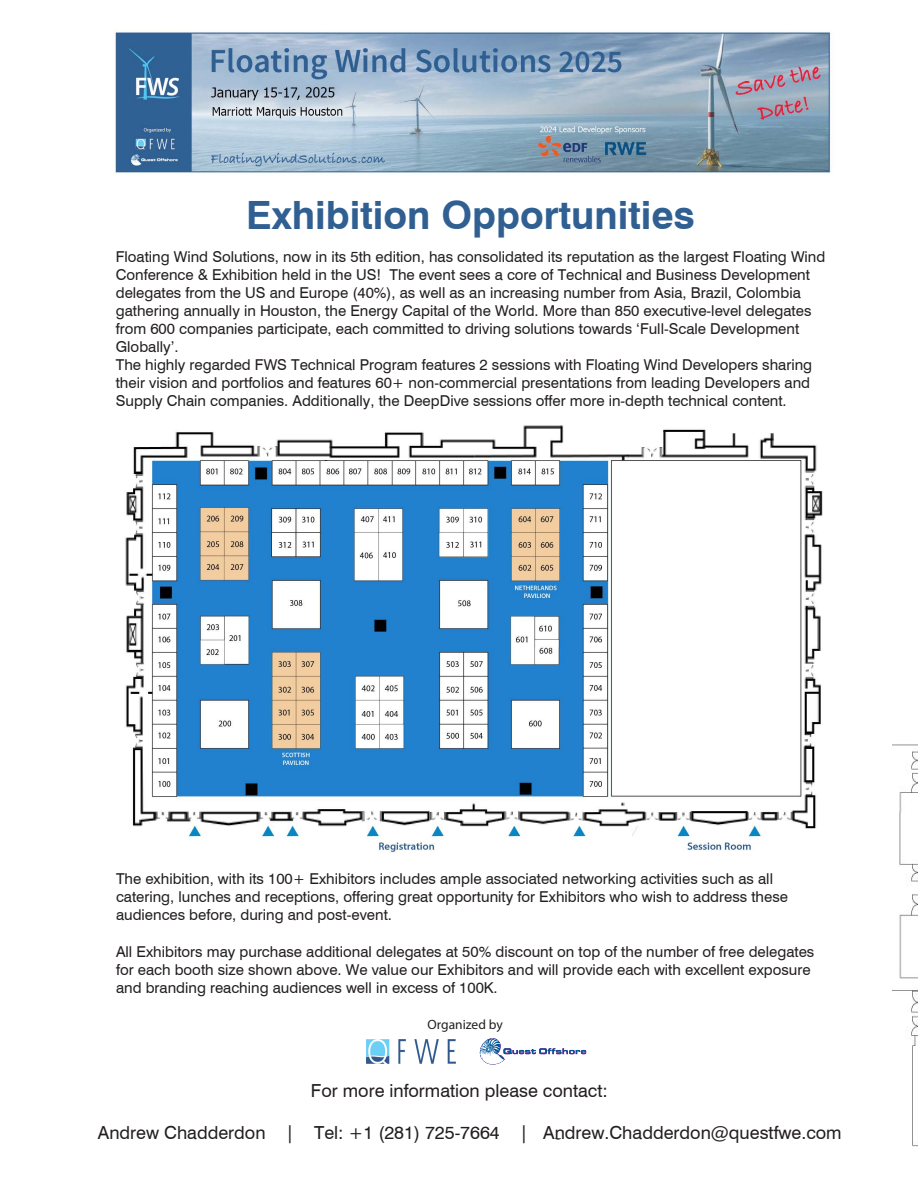
<style>
.page{position:relative;width:918px;height:1188px;background:#fff}
.page>*{position:absolute;margin:0;border:0;box-sizing:border-box;transform-origin:0 0}
.t1{font:700 39px "Swiss 721 BT";color:#305f92}
.t2{font:18px "Swiss 721 BT";color:#231f20}
.t3{font:15px/18px "Swis 721 BT";color:#231f20}
.t4{font:15px/18px "Swiss 721 BT";color:#231f20}
.t5{font:13.5px "Myriad Pro";color:#231f20}
</style>
<div class="page">
<svg style="left:479px;top:1038px;width:107px;height:27px"></svg>
<img style="left:367px;top:1040px;width:89px;height:23px">
<img style="left:893px;top:744px;width:25px;height:403px">
<img style="left:115px;top:31px;width:716px;height:142px">
<img style="left:125px;top:425px;width:698px;height:428px">
<h1 class="t1" style="left:246px;top:192px;width:450px">Exhibition Opportunities</h1>
<p class="t3" style="left:116px;top:247px;width:711px">Floating Wind Solutions, now in its 5th edition, has consolidated its reputation as the largest Floating Wind Conference &amp; Exhibition held in the US! The event sees a core of Technical and Business Development delegates from the US and Europe (40%), as well as an increasing number from Asia, Brazil, Colombia gathering annually in Houston, the Energy Capital of the World. More than 850 executive-level delegates from 600 companies participate, each committed to driving solutions towards ‘Full-Scale Development Globally’.<br>The highly regarded FWS Technical Program features 2 sessions with Floating Wind Developers sharing their vision and portfolios and features 60+ non-commercial presentations from leading Developers and Supply Chain companies. Additionally, the DeepDive sessions offer more in-depth technical content.</p>
<p class="t3" style="left:116px;top:870px;width:673px">The exhibition, with its 100+ Exhibitors includes ample associated networking activities such as all catering, lunches and receptions, offering great opportunity for Exhibitors who wish to address these audiences before, during and post-event.</p>
<p class="t4" style="left:116px;top:943px;width:700px">All Exhibitors may purchase additional delegates at 50% discount on top of the number of free delegates for each booth size shown above. We value our Exhibitors and will provide each with excellent exposure and branding reaching audiences well in excess of 100K.</p>
<p class="t5" style="left:427px;top:1016px;width:77px">Organized by</p>
<p class="t2" style="left:311px;top:1080px;width:298px">For more information please contact:</p>
<p class="t2" style="left:98px;top:1122px;width:745px">Andrew Chadderdon | Tel: +1 (281) 725-7664 | Andrew.Chadderdon@questfwe.com</p>
</div>
